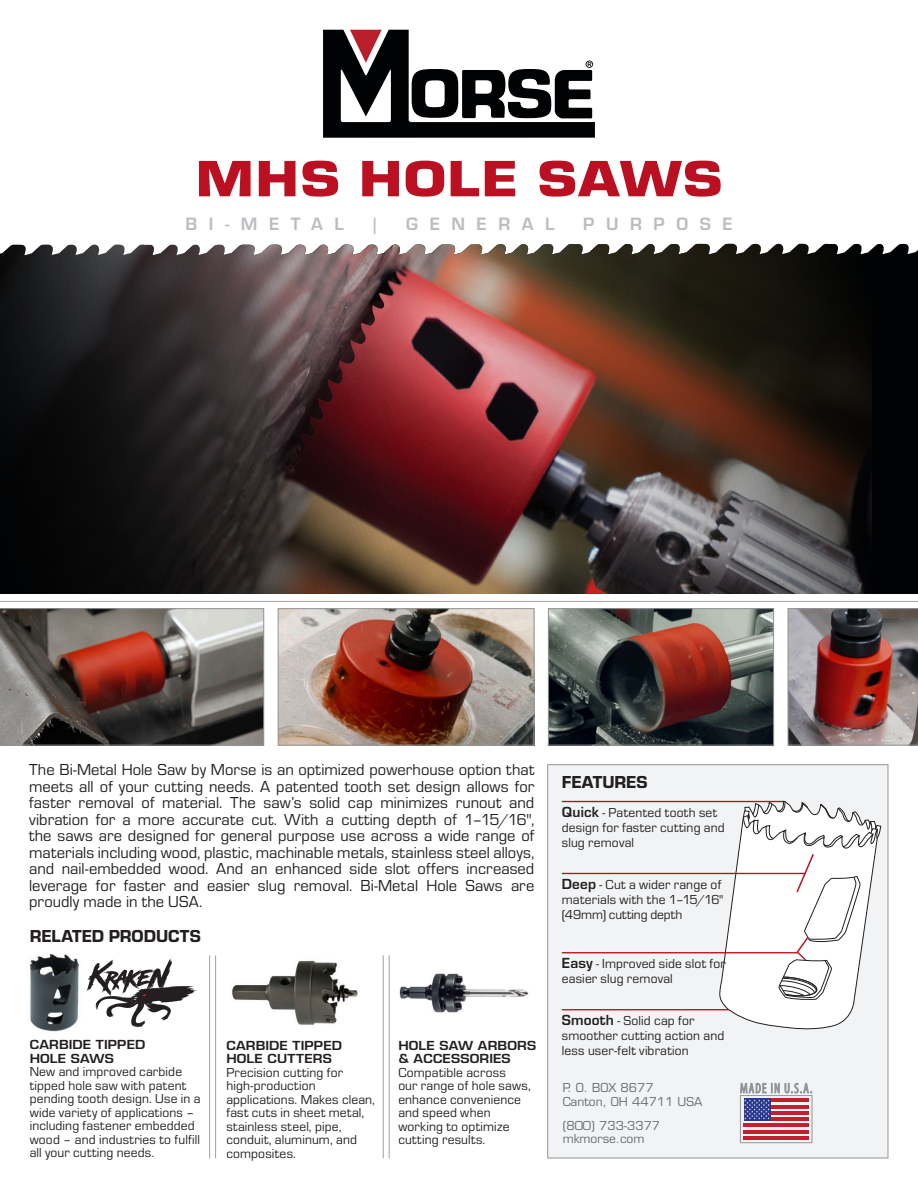
<style>
.page{position:relative;width:918px;height:1188px;background:#fff}
.page>*{position:absolute;margin:0;border:0;box-sizing:border-box;transform-origin:0 0}
.t1{font:700 47.25px "Eurostile LT Std";letter-spacing:.025em;color:#ba1021;scale:1.18 1}
.Recip_Header_Data{font:18px "Eurostile Hea";color:#231f20}
.Body_Copy{font:16.5px/16.5px "Eurostile";color:#231f20;text-align:justify}
.t2{font:600 16.5px "Eurostile LT Std";letter-spacing:.7em;color:#bcbdc0}
.Body_Copy-2{font:13.5px/13.5px "Eurostile";letter-spacing:.01em;color:#231f20}
.Body_Copy-3{font:600 12.15px/13.5px "Eurostile";letter-spacing:.01em;color:#231f20;scale:1.11 1}
.t3{font:12px "Eurostile LT Std";color:#6c6d70}
.s1{font-weight:600}
</style>
<div class="page">
<div style="left:547px;top:764px;width:341px;height:394px;background:#f2f3f4;border:1px solid #939598"></div>
<img style="left:0;top:243px;width:918px;height:351px">
<img style="left:424px;top:243px;width:375px;height:12px">
<hr style="left:0;top:601px;width:918px;height:1px;background:#a1a1a5">
<hr style="left:209px;top:955px;width:1px;height:203px;background:#a1a1a5">
<svg style="left:323px;top:30px;width:272px;height:108px"></svg>
<div style="left:740px;top:1095px;width:72px;height:48px;border:1px solid #939598"></div>
<hr style="left:771px;top:1118px;width:38px;height:3px;background:#c21f31">
<hr style="left:744px;top:1124px;width:65px;height:3px;background:#c21f31">
<hr style="left:744px;top:1130px;width:65px;height:3px;background:#c21f31">
<hr style="left:744px;top:1136px;width:65px;height:4px;background:#c21f31">
<div style="left:744px;top:1099px;width:26px;height:22px;background:#283890"></div>
<svg style="left:740px;top:1082px;width:72px;height:37px"></svg>
<svg style="left:561px;top:800px;width:320px;height:230px"></svg>
<hr style="left:215px;top:955px;width:1px;height:203px;background:#a1a1a5">
<hr style="left:383px;top:955px;width:1px;height:203px;background:#a1a1a5">
<hr style="left:389px;top:955px;width:1px;height:203px;background:#a1a1a5">
<img style="left:232px;top:960px;width:126px;height:65px">
<svg style="left:0;top:608px;width:264px;height:138px;background:#6f5b56"></svg>
<img style="left:280px;top:610px;width:252px;height:134px">
<div style="left:278px;top:608px;width:256px;height:138px;border:1px solid #939598"></div>
<img style="left:550px;top:610px;width:222px;height:134px">
<div style="left:548px;top:608px;width:226px;height:138px;border:1px solid #939598"></div>
<img style="left:788px;top:608px;width:130px;height:138px">
<img style="left:29px;top:953px;width:51px;height:79px">
<svg style="left:87px;top:959px;width:110px;height:68px"></svg>
<img style="left:399px;top:973px;width:130px;height:40px">
<p class="t1" style="left:196px;top:150px;width:448px">MHS HOLE SAWS</p>
<p class="t2" style="left:186px;top:214px;width:160px">BI-METAL</p>
<p class="t2" style="left:373px;top:214px;width:6px">|</p>
<p class="t2" style="left:406px;top:214px;width:150px">GENERAL</p>
<p class="t2" style="left:583px;top:214px;width:151px">PURPOSE</p>
<p class="Body_Copy" style="left:29px;top:761px;width:507px">The Bi-Metal Hole Saw by Morse is an optimized powerhouse option that meets all of your cutting needs. A patented tooth set design allows for faster removal of material. The saw’s solid cap minimizes runout and vibration for a more accurate cut. With a cutting depth of 1–15/16", the saws are designed for general purpose use across a wide range of materials including wood, plastic, machinable metals, stainless steel alloys, and nail-embedded wood. And an enhanced side slot offers increased leverage for faster and easier slug removal. Bi-Metal Hole Saws are proudly made in the USA.</p>
<p class="Recip_Header_Data" style="left:562px;top:769px;width:87px">FEATURES</p>
<p class="Recip_Header_Data" style="left:30px;top:924px;width:173px">RELATED PRODUCTS</p>
<p class="Body_Copy-2" style="left:562px;top:805px;width:164px;line-height:15px"><span class="s1">Quick</span> - Patented tooth set design for faster cutting and slug removal</p>
<p class="Body_Copy-2" style="left:562px;top:877px;width:163px;line-height:15px"><span class="s1">Deep</span> - Cut a wider range of materials with the 1–15/16" (49mm) cutting depth</p>
<p class="Body_Copy-2" style="left:562px;top:956px;width:165px;line-height:15px"><span class="s1">Easy</span> - Improved side slot for easier slug removal</p>
<p class="Body_Copy-2" style="left:562px;top:1013px;width:164px;line-height:15px"><span class="s1">Smooth</span> - Solid cap for smoother cutting action and less user-felt vibration</p>
<p class="Body_Copy-3" style="left:30px;top:1038px;width:106px">CARBIDE TIPPED</p>
<p class="Body_Copy-3" style="left:30px;top:1052px;width:77px">HOLE SAWS</p>
<p class="Body_Copy-2" style="left:30px;top:1065px;width:172px">New and improved carbide tipped hole saw with patent pending tooth design. Use in a wide variety of applications – including fastener embedded wood – and industries to fulfill all your cutting needs.</p>
<p class="Body_Copy-3" style="left:226px;top:1038px;width:106px">CARBIDE TIPPED</p>
<p class="Body_Copy-3" style="left:226px;top:1052px;width:97px">HOLE CUTTERS</p>
<p class="Body_Copy-2" style="left:226px;top:1065px;width:118px">Precision cutting for</p>
<p class="Body_Copy-2" style="left:226px;top:1078px;width:150px">high-production applications. Makes clean, fast cuts in sheet metal, stainless steel, pipe, conduit, aluminum, and composites.</p>
<p class="Body_Copy-3" style="left:398px;top:1038px;width:126px">HOLE SAW ARBORS &amp; ACCESSORIES</p>
<p class="Body_Copy-2" style="left:398px;top:1065px;width:109px">Compatible across</p>
<p class="Body_Copy-2" style="left:398px;top:1078px;width:134px">our range of hole saws, enhance convenience</p>
<p class="Body_Copy-2" style="left:398px;top:1105px;width:94px">and speed when</p>
<p class="Body_Copy-2" style="left:398px;top:1119px;width:113px">working to optimize cutting results.</p>
<p class="t3" style="left:563px;top:1081px;width:93px">P. O. BOX 8677</p>
<p class="t3" style="left:563px;top:1094px;width:141px">Canton, OH 44711 USA</p>
<p class="t3" style="left:563px;top:1118px;width:99px">(800) 733-3377</p>
<p class="t3" style="left:563px;top:1132px;width:83px">mkmorse.com</p>
</div>
